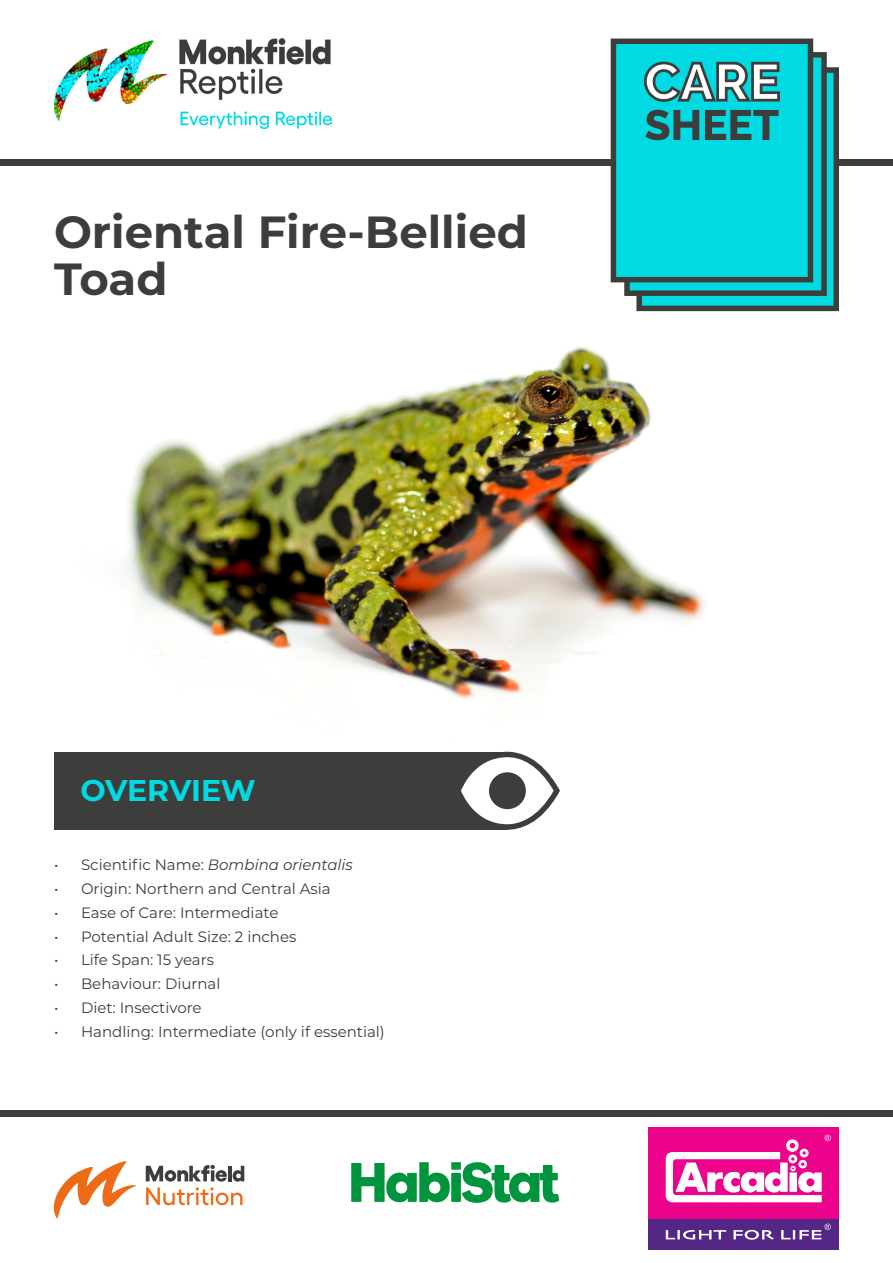
<style>
.page{position:relative;width:893px;height:1263px;background:#fff}
.page>*{position:absolute;margin:0;border:0;box-sizing:border-box;transform-origin:0 0}
.t1{font:700 45px/46.5px "Montserrat";color:#3d3d3b}
.t2{font:700 30px "Montserrat";letter-spacing:-.01em;color:#00dbe3}
.t3{font:15px "Montserrat";color:#3d3d3b}
.t4{font:italic 15px "Montserrat";color:#3d3d3b}
.s1{font-style:normal}
</style>
<div class="page">
<img style="left:0;top:141px;width:893px;height:611px">
<div style="left:0;top:1110px;width:893px;height:6px;background:#3d3d3b"></div>
<div style="left:0;top:160px;width:893px;height:6px;background:#3d3d3b"></div>
<svg style="left:351px;top:1162px;width:208px;height:41px"></svg>
<div style="left:54px;top:752px;width:454px;height:78px;background:#3d3d3b"></div>
<svg style="left:461px;top:752px;width:99px;height:78px"></svg>
<div style="left:489px;top:772px;width:37px;height:37px;background:#3d3d3b;border-radius:50%"></div>
<svg style="left:636px;top:67px;width:203px;height:244px;background:#1a979a"></svg>
<svg style="left:624px;top:52px;width:203px;height:244px;background:#1a9599"></svg>
<svg style="left:611px;top:39px;width:202px;height:243px;background:#06c8cf"></svg>
<svg style="left:644px;top:62px;width:136px;height:40px"></svg>
<svg style="left:645px;top:110px;width:54px;height:30px;background:#228183"></svg>
<svg style="left:705px;top:110px;width:73px;height:30px;background:#218486"></svg>
<img style="left:54px;top:39px;width:278px;height:89px">
<svg style="left:146px;top:1165px;width:81px;height:16px"></svg>
<hr style="left:228px;top:1166px;width:4px;height:15px;background:#3d3d3b">
<svg style="left:233px;top:1166px;width:11px;height:15px"></svg>
<svg style="left:146px;top:1187px;width:96px;height:18px"></svg>
<svg style="left:53px;top:1161px;width:84px;height:58px"></svg>
<div style="left:648px;top:1127px;width:191px;height:92px;background:#ed028c"></div>
<div style="left:648px;top:1219px;width:191px;height:31px;background:#542685"></div>
<svg style="left:666px;top:1135px;width:165px;height:67px"></svg>
<svg style="left:666px;top:1230px;width:60px;height:9px"></svg>
<svg style="left:733px;top:1230px;width:41px;height:10px"></svg>
<svg style="left:781px;top:1223px;width:50px;height:16px"></svg>
<p class="t1" style="left:54px;top:207px;width:475px">Oriental Fire-Bellied<br>Toad</p>
<p class="t2" style="left:81px;top:768px;width:177px">OVERVIEW</p>
<p class="t4" style="left:54px;top:855px;width:300px"><span class="s1">• Scientific Name:</span> Bombina orientalis</p>
<p class="t3" style="left:54px;top:878px;width:278px">• Origin: Northern and Central Asia</p>
<p class="t3" style="left:54px;top:902px;width:226px">• Ease of Care: Intermediate</p>
<p class="t3" style="left:54px;top:926px;width:244px">• Potential Adult Size: 2 inches</p>
<p class="t3" style="left:54px;top:950px;width:161px">• Life Span: 15 years</p>
<p class="t3" style="left:54px;top:973px;width:168px">• Behaviour: Diurnal</p>
<p class="t3" style="left:54px;top:997px;width:149px">• Diet: Insectivore</p>
<p class="t3" style="left:54px;top:1021px;width:332px">• Handling: Intermediate (only if essential)</p>
</div>
